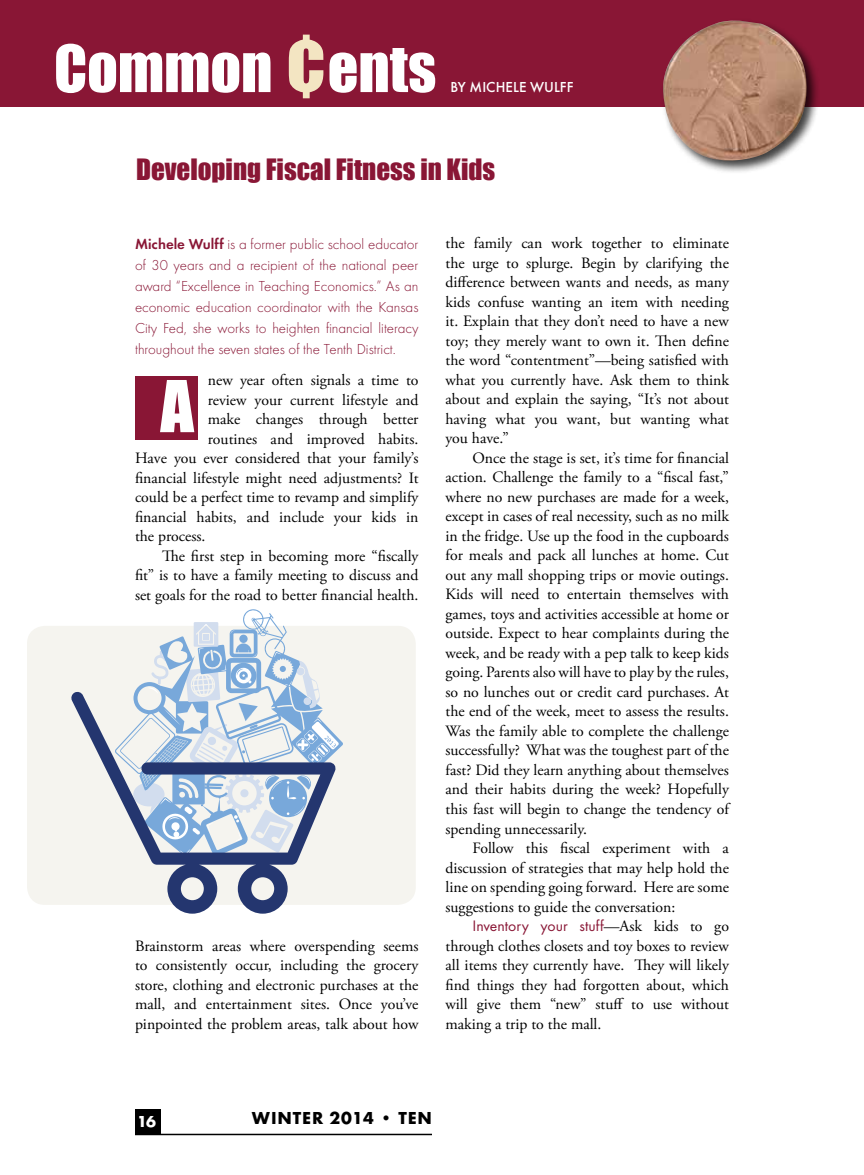
<style>
.page{position:relative;width:864px;height:1175px;background:#fff}
.page>*{position:absolute;margin:0;border:0;box-sizing:border-box;transform-origin:0 0}
.t1{font:27px "Impact";color:#891635}
.t2{font:700 18px "Futura T";letter-spacing:.05em;color:#000}
.t3{font:700 16.5px "Futura T";color:#fff}
.t4{font:15.75px/19.5px "Adobe Garamond Pro";color:#000;text-align:justify}
.t5{font:15.75px "Futura T";color:#891635}
.t6{font:300 15px/21px "Futura T";color:#891635;text-align:justify}
.t7{font:500 15px "Futura T";color:#fff}
.s1{font-weight:600}
.s2{font-family:"Adobe Garamond Pro";color:#000}
</style>
<div class="page">
<div style="left:135px;top:1108px;width:25px;height:26px;background:#000"></div>
<hr style="left:135px;top:1133px;width:297px;height:2px;background:#000">
<div style="left:0;top:0;width:864px;height:107px;background:#891635"></div>
<svg style="left:56px;top:35px;width:379px;height:63px"></svg>
<div style="left:660px;top:18px;width:160px;height:156px;background:#000;opacity:.75"></div>
<img style="left:661px;top:21px;width:148px;height:144px">
<div style="left:135px;top:376px;width:63px;height:63px;background:#891635"></div>
<div style="left:27px;top:626px;width:389px;height:278px;background:#f5f4ef;border-radius:18px"></div>
<svg style="left:160px;top:380px;width:34px;height:52px"></svg>
<svg style="left:135px;top:609px;width:208px;height:142px"></svg>
<svg style="left:71px;top:691px;width:265px;height:222px"></svg>
<p class="t7" style="left:451px;top:78px;width:124px">by Michele Wulff</p>
<h1 class="t1" style="left:136px;top:148px;width:361px">Developing Fiscal Fitness in Kids</h1>
<p class="t6" style="left:135px;top:233px;width:285px"><span class="s1">Michele Wulff</span> is a former public school educator of 30 years and a recipient of the national peer award “Excellence in Teaching Economics.” As an economic education coordinator with the Kansas City Fed, she works to heighten financial literacy throughout the seven states of the Tenth District.</p>
<p class="t4" style="left:208px;top:371px;width:212px">new year often signals a time to</p>
<p class="t4" style="left:208px;top:390px;width:212px">review your current lifestyle and</p>
<p class="t4" style="left:208px;top:410px;width:212px">make changes through better</p>
<p class="t4" style="left:208px;top:429px;width:212px">routines and improved habits.</p>
<p class="t4" style="left:135px;top:449px;width:285px">Have you ever considered that your family’s</p>
<p class="t4" style="left:135px;top:468px;width:285px">financial lifestyle might need adjustments? It</p>
<p class="t4" style="left:135px;top:488px;width:285px">could be a perfect time to revamp and simplify</p>
<p class="t4" style="left:135px;top:507px;width:285px">financial habits, and include your kids in</p>
<p class="t4" style="left:135px;top:527px;width:72px">the process.</p>
<p class="t4" style="left:162px;top:546px;width:258px">The first step in becoming more “fiscally</p>
<p class="t4" style="left:135px;top:566px;width:285px">fit” is to have a family meeting to discuss and</p>
<p class="t4" style="left:135px;top:585px;width:285px">set goals for the road to better financial health.</p>
<p class="t4" style="left:135px;top:936px;width:285px">Brainstorm areas where overspending seems to consistently occur, including the grocery store, clothing and electronic purchases at the mall, and entertainment sites. Once you’ve pinpointed the problem areas, talk about how</p>
<p class="t4" style="left:446px;top:234px;width:285px">the family can work together to eliminate the urge to splurge. Begin by clarifying the difference between wants and needs, as many kids confuse wanting an item with needing it. Explain that they don’t need to have a new toy; they merely want to own it. Then define the word “contentment”—being satisfied with what you currently have. Ask them to think about and explain the saying, “It’s not about having what you want, but wanting what you have.”</p>
<p class="t4" style="left:446px;top:448px;width:285px;text-indent:27px">Once the stage is set, it’s time for financial action. Challenge the family to a “fiscal fast,” where no new purchases are made for a week, except in cases of real necessity, such as no milk in the fridge. Use up the food in the cupboards for meals and pack all lunches at home. Cut out any mall shopping trips or movie outings.<br>Kids will need to entertain themselves with games, toys and activities accessible at home or outside. Expect to hear complaints during the week, and be ready with a pep talk to keep kids going. Parents also will have to play by the rules, so no lunches out or credit card purchases. At the end of the week, meet to assess the results.<br>Was the family able to complete the challenge successfully? What was the toughest part of the fast? Did they learn anything about themselves and their habits during the week? Hopefully this fast will begin to change the tendency of spending unnecessarily.</p>
<p class="t4" style="left:446px;top:838px;width:285px;text-indent:27px">Follow this fiscal experiment with a discussion of strategies that may help hold the line on spending going forward. Here are some suggestions to guide the conversation:</p>
<p class="t5" style="left:472px;top:916px;width:258px">I nventory your stuff<span class="s2">—Ask kids to go</span></p>
<p class="t4" style="left:446px;top:936px;width:285px">through clothes closets and toy boxes to review all items they currently have. They will likely find things they had forgotten about, which will give them “new” stuff to use without making a trip to the mall.</p>
<p class="t3" style="left:137px;top:1112px;width:21px">16</p>
<p class="t2" style="left:252px;top:1107px;width:182px">WINTER 2014 • TEN</p>
</div>
